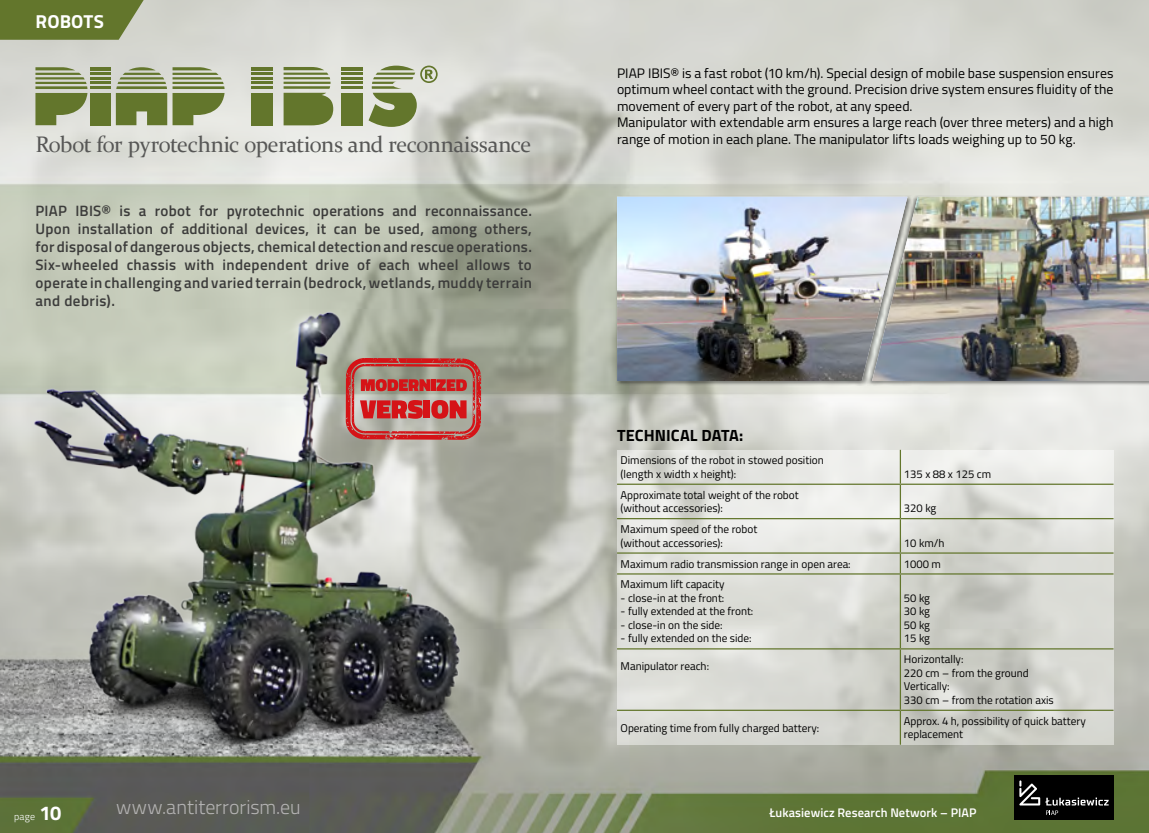
<style>
.page{position:relative;width:1149px;height:833px;background:#fff}
.page>*{position:absolute;margin:0;border:0;box-sizing:border-box;transform-origin:0 0}
.t1{font:22.5px "Constantia";letter-spacing:-.025em;color:#575756}
.t2{font:300 20px "Titillium Web";color:#b3b2b2}
.t3{font:700 18.75px "Titillium Web";letter-spacing:.01em;color:#fff}
.t4{font:700 16.25px "Titillium Web";color:#000}
.t5{font:600 15px/18px "Titillium Web";letter-spacing:.03em;color:#3c3c3b;text-align:justify}
.t6{font:13.75px/16.5px "Titillium Web";color:#000}
.t7{font:600 12.5px "Titillium Web";letter-spacing:.01em;color:#fff}
.t8{font:11.25px/13.5px "Titillium Web";color:#000}
.t9{font:300 10px "Titillium Web";color:#fff}
.s1{font-weight:700;font-size:20px}
</style>
<div class="page">
<img style="left:0;top:0;width:1148px;height:833px">
<svg style="left:0;top:0;width:150px;height:40px;background:#718240"></svg>
<div style="left:1013px;top:775px;width:100px;height:45px;background:#000"></div>
<svg style="left:1045px;top:797px;width:63px;height:18px"></svg>
<svg style="left:1019px;top:780px;width:20px;height:25px"></svg>
<div style="left:866px;top:195px;width:282px;height:190px;background:#000;opacity:.5"></div>
<img style="left:911px;top:197px;width:237px;height:184px">
<div style="left:615px;top:195px;width:296px;height:190px;background:#000;opacity:.5"></div>
<img style="left:617px;top:197px;width:290px;height:184px">
<img style="left:4px;top:272px;width:486px;height:536px">
<svg style="left:345px;top:358px;width:136px;height:82px;background:#bc6863"></svg>
<svg style="left:617px;top:450px;width:496px;height:294px;background:#dadbd5"></svg>
<hr style="left:899px;top:450px;width:1px;height:33px;background:#63762c">
<hr style="left:617px;top:483px;width:283px;height:2px;background:#63762c">
<hr style="left:900px;top:483px;width:213px;height:2px;background:#63762c">
<hr style="left:899px;top:485px;width:1px;height:33px;background:#63762c">
<hr style="left:617px;top:518px;width:283px;height:1px;background:#63762c">
<hr style="left:900px;top:518px;width:213px;height:1px;background:#63762c">
<hr style="left:899px;top:519px;width:1px;height:33px;background:#63762c">
<hr style="left:617px;top:552px;width:283px;height:1px;background:#63762c">
<hr style="left:900px;top:552px;width:213px;height:1px;background:#63762c">
<svg style="left:899px;top:553px;width:1px;height:20px"></svg>
<hr style="left:617px;top:573px;width:283px;height:1px;background:#63762c">
<hr style="left:900px;top:573px;width:213px;height:1px;background:#63762c">
<hr style="left:899px;top:574px;width:1px;height:74px;background:#63762c">
<hr style="left:617px;top:648px;width:283px;height:1px;background:#63762c">
<hr style="left:900px;top:648px;width:213px;height:1px;background:#63762c">
<hr style="left:899px;top:649px;width:1px;height:60px;background:#63762c">
<hr style="left:617px;top:709px;width:283px;height:2px;background:#63762c">
<hr style="left:900px;top:709px;width:213px;height:2px;background:#63762c">
<hr style="left:899px;top:711px;width:1px;height:33px;background:#63762c">
<hr style="left:251px;top:82px;width:21px;height:2px;background:#63762c">
<hr style="left:251px;top:73px;width:21px;height:2px;background:#63762c">
<hr style="left:251px;top:67px;width:21px;height:3px;background:#63762c">
<div style="left:251px;top:93px;width:21px;height:32px;background:#63762c"></div>
<hr style="left:251px;top:77px;width:21px;height:2px;background:#63762c">
<hr style="left:251px;top:86px;width:21px;height:3px;background:#63762c">
<svg style="left:283px;top:67px;width:50px;height:58px;background:#899661"></svg>
<div style="left:341px;top:93px;width:21px;height:32px;background:#63762c"></div>
<hr style="left:341px;top:86px;width:21px;height:3px;background:#63762c">
<hr style="left:341px;top:77px;width:21px;height:2px;background:#63762c">
<hr style="left:341px;top:67px;width:21px;height:3px;background:#63762c">
<hr style="left:341px;top:82px;width:21px;height:2px;background:#63762c">
<hr style="left:341px;top:73px;width:21px;height:2px;background:#63762c">
<svg style="left:368px;top:66px;width:69px;height:61px;background:#adb594"></svg>
<hr style="left:90px;top:67px;width:21px;height:3px;background:#63762c">
<hr style="left:90px;top:77px;width:21px;height:2px;background:#63762c">
<hr style="left:90px;top:86px;width:21px;height:3px;background:#63762c">
<hr style="left:90px;top:82px;width:21px;height:2px;background:#63762c">
<hr style="left:90px;top:73px;width:21px;height:2px;background:#63762c">
<div style="left:90px;top:93px;width:21px;height:32px;background:#63762c"></div>
<svg style="left:35px;top:67px;width:52px;height:58px;background:#939e70"></svg>
<svg style="left:116px;top:67px;width:108px;height:58px;background:#939f71"></svg>
<h3 class="t3" style="left:36px;top:7px;width:70px">ROBOTS</h3>
<h1 class="t1" style="left:35px;top:129px;width:497px">Robot for pyrotechnic operations and reconnaissance</h1>
<p class="t5" style="left:35px;top:200px;width:498px">PIAP IBIS® is a robot for pyrotechnic operations and reconnaissance.<br>Upon installation of additional devices, it can be used, among others, for disposal of dangerous objects, chemical detection and rescue operations.<br>Six-wheeled chassis with independent drive of each wheel allows to operate in challenging and varied terrain (bedrock, wetlands, muddy terrain and debris).</p>
<p class="t6" style="left:617px;top:64px;width:498px">PIAP IBIS® is a fast robot (10 km/h). Special design of mobile base suspension ensures optimum wheel contact with the ground. Precision drive system ensures fluidity of the movement of every part of the robot, at any speed.<br>Manipulator with extendable arm ensures a large reach (over three meters) and a high range of motion in each plane. The manipulator lifts loads weighing up to 50 kg.</p>
<h3 class="t4" style="left:617px;top:422px;width:128px">TECHNICAL DATA:</h3>
<p class="t8" style="left:620px;top:453px;width:205px">Dimensions of the robot in stowed position (length x width x height):</p>
<p class="t8" style="left:620px;top:487px;width:179px">Approximate total weight of the robot (without accessories):</p>
<p class="t8" style="left:620px;top:522px;width:138px">Maximum speed of the robot (without accessories):</p>
<p class="t8" style="left:903px;top:466px;width:89px">135 x 88 x 125 cm</p>
<p class="t8" style="left:903px;top:501px;width:34px">320 kg</p>
<p class="t8" style="left:903px;top:535px;width:42px">10 km/h</p>
<p class="t8" style="left:620px;top:556px;width:231px">Maximum radio transmission range in open area:</p>
<p class="t8" style="left:903px;top:556px;width:39px">1000 m</p>
<p class="t8" style="left:620px;top:577px;width:105px">Maximum lift capacity</p>
<p class="t8" style="left:620px;top:591px;width:105px">- close-in at the front:</p>
<p class="t8" style="left:620px;top:604px;width:134px">- fully extended at the front:</p>
<p class="t8" style="left:620px;top:618px;width:104px">- close-in on the side:</p>
<p class="t8" style="left:620px;top:631px;width:133px">- fully extended on the side:</p>
<p class="t8" style="left:903px;top:591px;width:28px;text-align:justify">50 kg 30 kg 50 kg 15 kg</p>
<p class="t8" style="left:620px;top:659px;width:90px">Manipulator reach:</p>
<p class="t8" style="left:903px;top:652px;width:151px">Horizontally:<br>220 cm – from the ground<br>Vertically:<br>330 cm – from the rotation axis</p>
<p class="t8" style="left:620px;top:720px;width:200px">Operating time from fully charged battery:</p>
<p class="t8" style="left:903px;top:713px;width:183px">Approx. 4 h, possibility of quick battery replacement</p>
<p class="t9" style="left:14px;top:809px;width:49px">page <span class="s1">10</span></p>
<h2 class="t2" style="left:116px;top:792px;width:186px">www.antiterrorism.eu</h2>
<p class="t7" style="left:769px;top:803px;width:209px">Łukasiewicz Research Network – PIAP</p>
</div>
